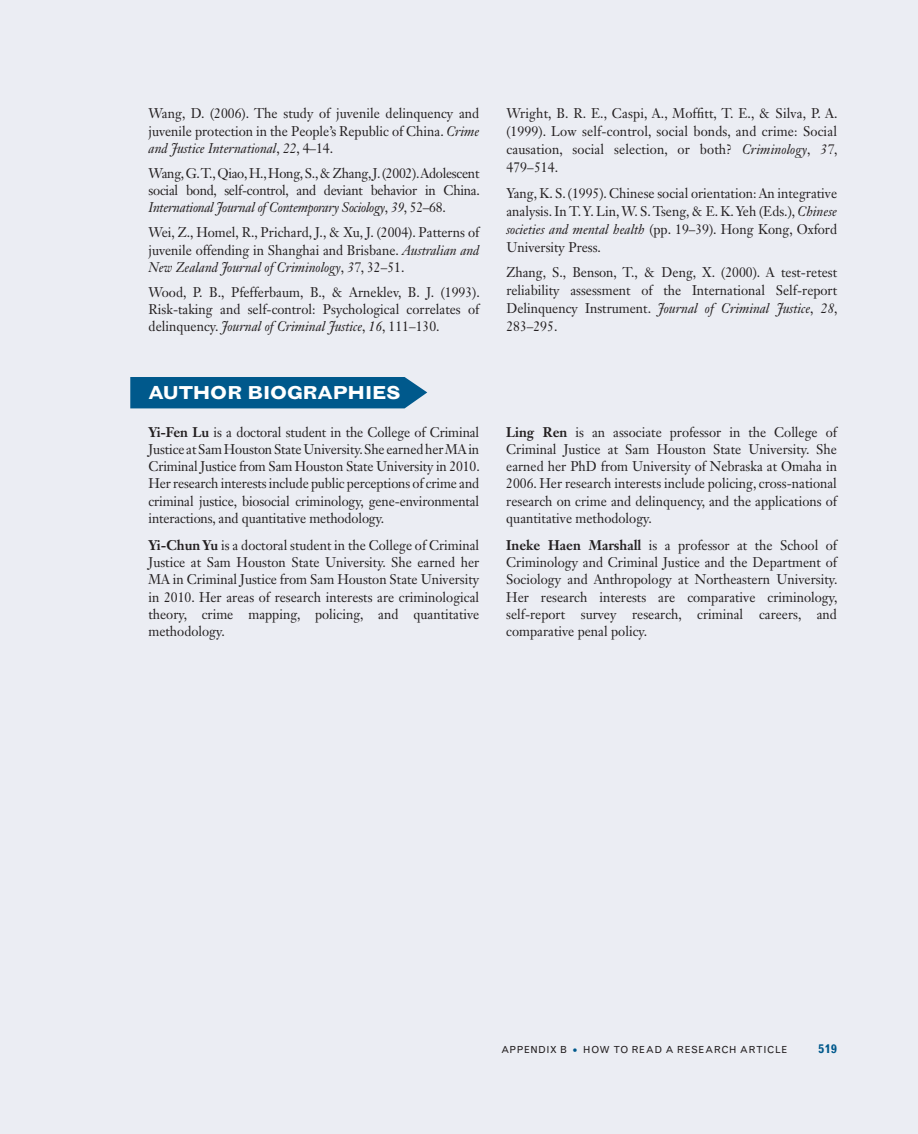
<style>
.page{position:relative;width:918px;height:1134px;background:#ebedf3}
.page>*{position:absolute;margin:0;border:0;box-sizing:border-box;transform-origin:0 0}
.EH{font:700 expanded 18.75px "Grotesque";letter-spacing:-.01em;color:#fff}
.EH_TEXT{font:13.8px/17.2px "Janson Text LT Std";color:#231f20;text-align:justify;scale:.95 1}
.t1{font:700 12px "Grotesque";color:#00598c}
.t2{font:9.75px "Grotesque";letter-spacing:.05em;color:#231f20}
.s1{font-style:italic}
.s2{font-weight:700}
.s3{color:#00598c}
</style>
<div class="page">
<div style="left:130px;top:377px;width:297px;height:31px;background:#00598c"></div>
<p class="EH_TEXT" style="left:149px;top:105px;width:350px">Wang, D. (2006). The study of juvenile delinquency and juvenile protection in the People’s Republic of China. <span class="s1">Crime and Justice International</span>, <span class="s1">22</span>, 4–14.</p>
<p class="EH_TEXT" style="left:149px;top:164px;width:350px">Wang, G. T., Qiao, H., Hong, S., &amp; Zhang, J. (2002). Adolescent social bond, self‑control, and deviant behavior in China.<br><span class="s1">International Journal of Contemporary Sociology</span>, <span class="s1">39</span>, 52–68.</p>
<p class="EH_TEXT" style="left:149px;top:224px;width:350px">Wei, Z., Homel, R., Prichard, J., &amp; Xu, J. (2004). Patterns of juvenile offending in Shanghai and Brisbane. <span class="s1">Australian and New Zealand Journal of Criminology</span>, <span class="s1">37</span>, 32–51.</p>
<p class="EH_TEXT" style="left:149px;top:283px;width:350px">Wood, P. B., Pfefferbaum, B., &amp; Arneklev, B. J. (1993).<br>Risk‑taking and self‑control: Psychological correlates of delinquency. <span class="s1">Journal of Criminal Justice</span>, <span class="s1">16</span>, 111–130.</p>
<p class="EH" style="left:148px;top:381px;width:254px">AUTHOR BIOGRAPHIES</p>
<p class="EH_TEXT" style="left:148px;top:423px;width:350px"><span class="s2">Yi‑Fen Lu</span> is a doctoral student in the College of Criminal Justice at Sam Houston State University. She earned her MA in Criminal Justice from Sam Houston State University in 2010.<br>Her research interests include public perceptions of crime and criminal justice, biosocial criminology, gene‑environmental interactions, and quantitative methodology.</p>
<p class="EH_TEXT" style="left:148px;top:536px;width:350px"><span class="s2">Yi‑Chun Yu</span> is a doctoral student in the College of Criminal Justice at Sam Houston State University. She earned her MA in Criminal Justice from Sam Houston State University in 2010. Her areas of research interests are criminological theory, crime mapping, policing, and quantitative methodology.</p>
<p class="EH_TEXT" style="left:506px;top:105px;width:350px;line-height:18px">Wright, B. R. E., Caspi, A., Moffitt, T. E., &amp; Silva, P. A. (1999). Low self‑control, social bonds, and crime: Social causation, social selection, or both? <span class="s1">Criminology</span>, <span class="s1">37</span>, 479–514.</p>
<p class="EH_TEXT" style="left:506px;top:184px;width:350px;line-height:18px">Yang, K. S. (1995). Chinese social orientation: An integrative analysis. In T. Y. Lin, W. S. Tseng, &amp; E. K. Yeh (Eds.), <span class="s1">Chinese societies and mental health</span> (pp. 19–39). Hong Kong, Oxford University Press.</p>
<p class="EH_TEXT" style="left:506px;top:263px;width:350px;line-height:18px">Zhang, S., Benson, T., &amp; Deng, X. (2000). A test‑retest reliability assessment of the International Self‑report Delinquency Instrument. <span class="s1">Journal of Criminal Justice</span>, <span class="s1">28</span>, 283–295.</p>
<p class="EH_TEXT" style="left:506px;top:423px;width:350px"><span class="s2">Ling Ren</span> is an associate professor in the College of Criminal Justice at Sam Houston State University. She earned her PhD from University of Nebraska at Omaha in 2006. Her research interests include policing, cross‑national research on crime and delinquency, and the applications of quantitative methodology.</p>
<p class="EH_TEXT" style="left:506px;top:536px;width:350px"><span class="s2">Ineke Haen Marshall</span> is a professor at the School of Criminology and Criminal Justice and the Department of Sociology and Anthropology at Northeastern University.<br>Her research interests are comparative criminology, self‑report survey research, criminal careers, and comparative penal policy.</p>
<p class="t2" style="left:501px;top:1044px;width:100px">APPENDIX B <span class="s3">•</span> HOW</p>
<p class="t2" style="left:613px;top:1044px;width:34px">TO READ</p>
<p class="t2" style="left:666px;top:1044px;width:28px">A RESEARCH</p>
<p class="t2" style="left:740px;top:1044px;width:17px">ARTICLE</p>
<p class="t1" style="left:819px;top:1042px;width:20px">519</p>
</div>
